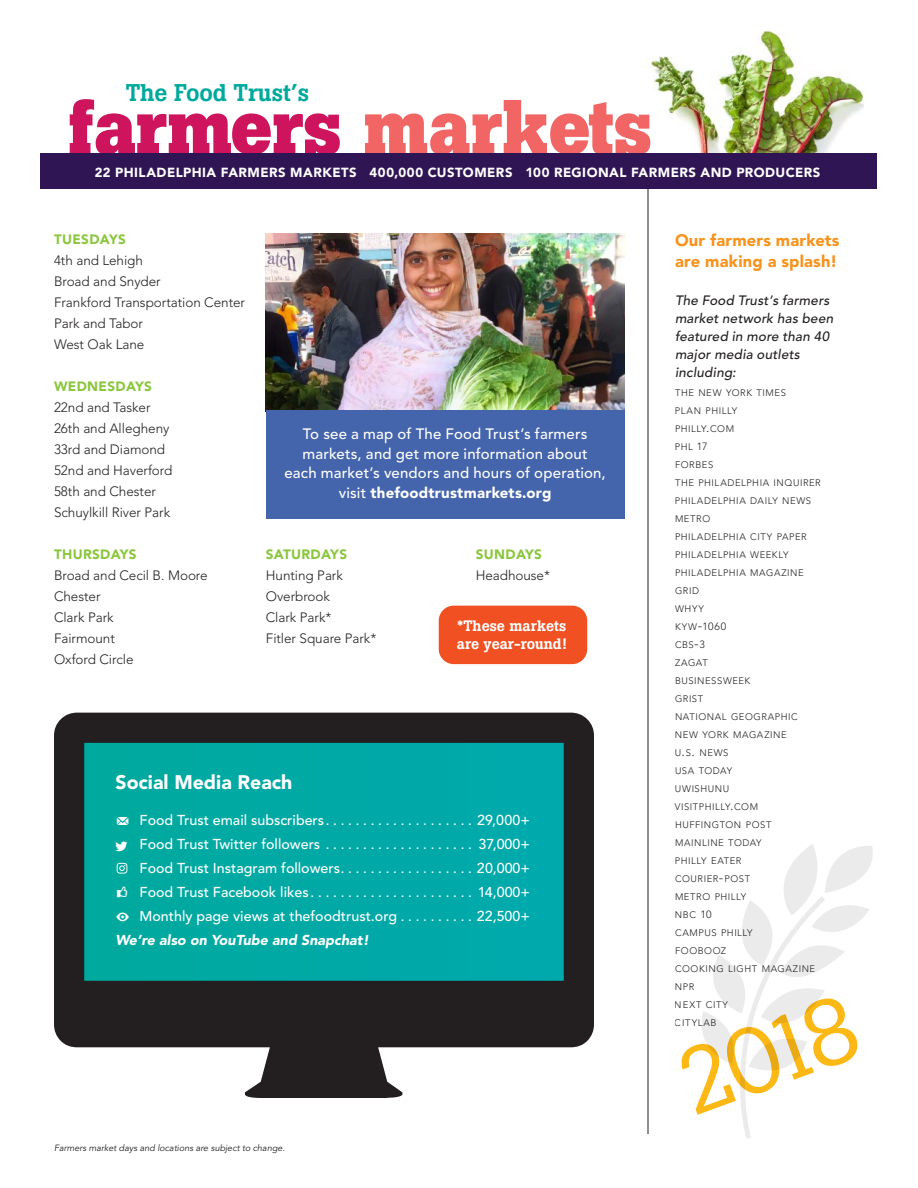
<style>
.page{position:relative;width:918px;height:1188px;background:#fff}
.page>*{position:absolute;margin:0;border:0;box-sizing:border-box;transform-origin:0 0}
.t1{font:91.5px "Boton";color:#fcb814}
.t2{font:700 76.5px "Boton";letter-spacing:-.005em;color:#cd145c}
.t3{font:500 24px "Boton";letter-spacing:-.005em;color:#00a99d}
.t4{font:900 19.5px "Avenir";color:#fff}
.t5{font:900 16.5px/20.2px "Avenir";letter-spacing:.01em;color:#f7931d}
.t6{font:500 15px/19.5px "Avenir";letter-spacing:.01em;color:#fff;text-align:center}
.t7{font:500 15px/18px "Boton";color:#fff}
.t8{font:500 14.25px "Avenir";color:#fff}
.t9{font:italic 900 14.25px "Avenir";color:#fff}
.t10{font:300 13.5px/21px "Avenir";letter-spacing:-.005em;color:#231f20}
.t11{font:italic 500 13.5px/18px "Avenir";letter-spacing:.015em;color:#231f20}
.t12{font:900 13.5px "Avenir";letter-spacing:.025em;color:#8bc63e}
.t13{font:900 13.2px "Avenir";letter-spacing:.035em;color:#fff}
.t14{font:300 10.5px "Avenir";color:#231f20}
.t15{font:300 9.45px/18px "Avenir";letter-spacing:.055em;color:#231f20}
.t16{font:italic 9px "Avenir";color:#231f20}
.s1{color:#f16664}
.s2{font-weight:900}
.s3{font-family:"Modern Pictograms";font-weight:400;font-size:16.2px}
.s4{font-size:13.5px}
.s5{font-family:"Sosa";font-weight:400;font-size:12px}
.s6{font-family:"Modern Pictograms";font-weight:400;font-size:16.5px}
.s7{font-size:10.5px}
.s8{font-size:9.45px}
</style>
<div class="page">
<img style="left:266px;top:234px;width:358px;height:176px">
<div style="left:439px;top:606px;width:148px;height:58px;background:#f15122;border-radius:15px"></div>
<svg style="left:702px;top:844px;width:171px;height:295px"></svg>
<svg style="left:54px;top:713px;width:540px;height:385px;background:#26817f"></svg>
<hr style="left:648px;top:189px;width:1px;height:945px;background:#231f20">
<svg style="left:117px;top:863px;width:10px;height:11px"></svg>
<img style="left:607px;top:31px;width:257px;height:123px">
<div style="left:40px;top:154px;width:838px;height:35px;background:#2f1554"></div>
<div style="left:266px;top:410px;width:358px;height:109px;background:#4464ab"></div>
<h3 class="t3" style="left:126px;top:78px;width:185px">The Food Trust’s</h3>
<h2 class="t2" style="left:68px;top:82px;width:585px">farmers <span class="s1">markets</span></h2>
<h3 class="t13" style="left:95px;top:164px;width:727px">22 PHILADELPHIA FARMERS MARKETS 400,000 CUSTOMERS 100 REGIONAL FARMERS AND PRODUCERS</h3>
<h3 class="t12" style="left:54px;top:231px;width:73px">TUESDAYS</h3>
<h3 class="t10" style="left:54px;top:250px;width:193px">4th and Lehigh<br>Broad and Snyder<br>Frankford Transportation Center<br>Park and Tabor<br>West Oak Lane</h3>
<h3 class="t12" style="left:54px;top:378px;width:100px">WEDNESDAYS</h3>
<h3 class="t10" style="left:54px;top:397px;width:120px">22nd and Tasker<br>26th and Allegheny<br>33rd and Diamond<br>52nd and Haverford<br>58th and Chester<br>Schuylkill River Park</h3>
<h3 class="t12" style="left:54px;top:546px;width:84px">THURSDAYS</h3>
<h3 class="t10" style="left:54px;top:565px;width:155px">Broad and Cecil B. Moore<br>Chester<br>Clark Park<br>Fairmount<br>Oxford Circle</h3>
<h3 class="t6" style="left:285px;top:425px;width:323px">To see a map of The Food Trust’s farmers markets, and get more information about each market’s vendors and hours of operation, visit <span class="s2">thefoodtrustmarkets.org</span></h3>
<h3 class="t12" style="left:266px;top:546px;width:83px">SATURDAYS</h3>
<h3 class="t10" style="left:266px;top:565px;width:112px">Hunting Park<br>Overbrook<br>Clark Park*<br>Fitler Square Park*</h3>
<h3 class="t12" style="left:476px;top:546px;width:68px">SUNDAYS</h3>
<h3 class="t10" style="left:476px;top:565px;width:76px">Headhouse*</h3>
<h3 class="t7" style="left:457px;top:617px;width:111px">*These markets are year-round!</h3>
<h3 class="t4" style="left:116px;top:771px;width:178px">Social Media Reach</h3>
<h3 class="t8" style="left:116px;top:812px;width:416px"><span class="s3">m</span> Food Trust email subscribers<span class="s4">. . . . . . . . . . . . . . . . . . . .</span> 29,000+</h3>
<h3 class="t8" style="left:116px;top:836px;width:416px"><span class="s5">t</span> Food Trust Twitter followers <span class="s4">. . . . . . . . . . . . . . . . . . . .</span> 37,000+</h3>
<h3 class="t8" style="left:140px;top:860px;width:392px">Food Trust Instagram followers<span class="s4">. . . . . . . . . . . . . . . . . .</span> 20,000+</h3>
<h3 class="t8" style="left:116px;top:884px;width:416px"><span class="s6">l</span> Food Trust Facebook likes <span class="s4">. . . . . . . . . . . . . . . . . . . . . .</span> 14,000+</h3>
<h3 class="t8" style="left:116px;top:908px;width:416px"><span class="s3">E</span> Monthly page views at thefoodtrust.org <span class="s4">. . . . . . . . . .</span> 22,500+</h3>
<h3 class="t9" style="left:116px;top:932px;width:255px">We’re also on YouTube and Snapchat!</h3>
<p class="t16" style="left:54px;top:1143px;width:233px">Farmers market days and locations are subject to change.</p>
<h3 class="t5" style="left:675px;top:230px;width:166px">Our farmers markets are making a splash!</h3>
<h3 class="t11" style="left:675px;top:292px;width:160px">The Food Trust’s farmers market network has been featured in more than 40 major media outlets including:</h3>
<p class="t15" style="left:675px;top:384px;width:147px">THE NEW YORK TIMES<br>PLAN PHILLY<br>PHILLY<span class="s4">.</span>COM<br>PHL <span class="s7">17<br></span>FORBES<br>THE PHILADELPHIA INQUIRER<br>PHILADELPHIA DAILY NEWS<br>METRO<br>PHILADELPHIA CITY PAPER<br>PHILADELPHIA WEEKLY<br>PHILADELPHIA MAGAZINE<br>GRID<br>WHYY</p>
<p class="t14" style="left:675px;top:621px;width:53px"><span class="s8">KYW</span><span class="s4">-</span>1060</p>
<p class="t15" style="left:675px;top:636px;width:142px">CBS<span class="s4">-</span><span class="s7">3<br></span>ZAGAT<br>BUSINESSWEEK<br>GRIST<br>NATIONAL GEOGRAPHIC<br>NEW YORK MAGAZINE<br>U<span class="s4">.</span>S<span class="s4">.</span> NEWS<br>USA TODAY<br>UWISHUNU<br>VISITPHILLY<span class="s4">.</span>COM<br>HUFFINGTON POST<br>MAINLINE TODAY<br>PHILLY EATER<br>COURIER<span class="s4">-</span>POST<br>METRO PHILLY<br>NBC <span class="s7">10<br></span>CAMPUS PHILLY<br>FOOBOOZ<br>COOKING LIGHT MAGAZINE<br>NPR<br>NEXT CITY<br>CITYLAB</p>
<h1 class="t1" style="left:664px;top:1035px;width:186px;rotate:-20deg">2018</h1>
</div>
